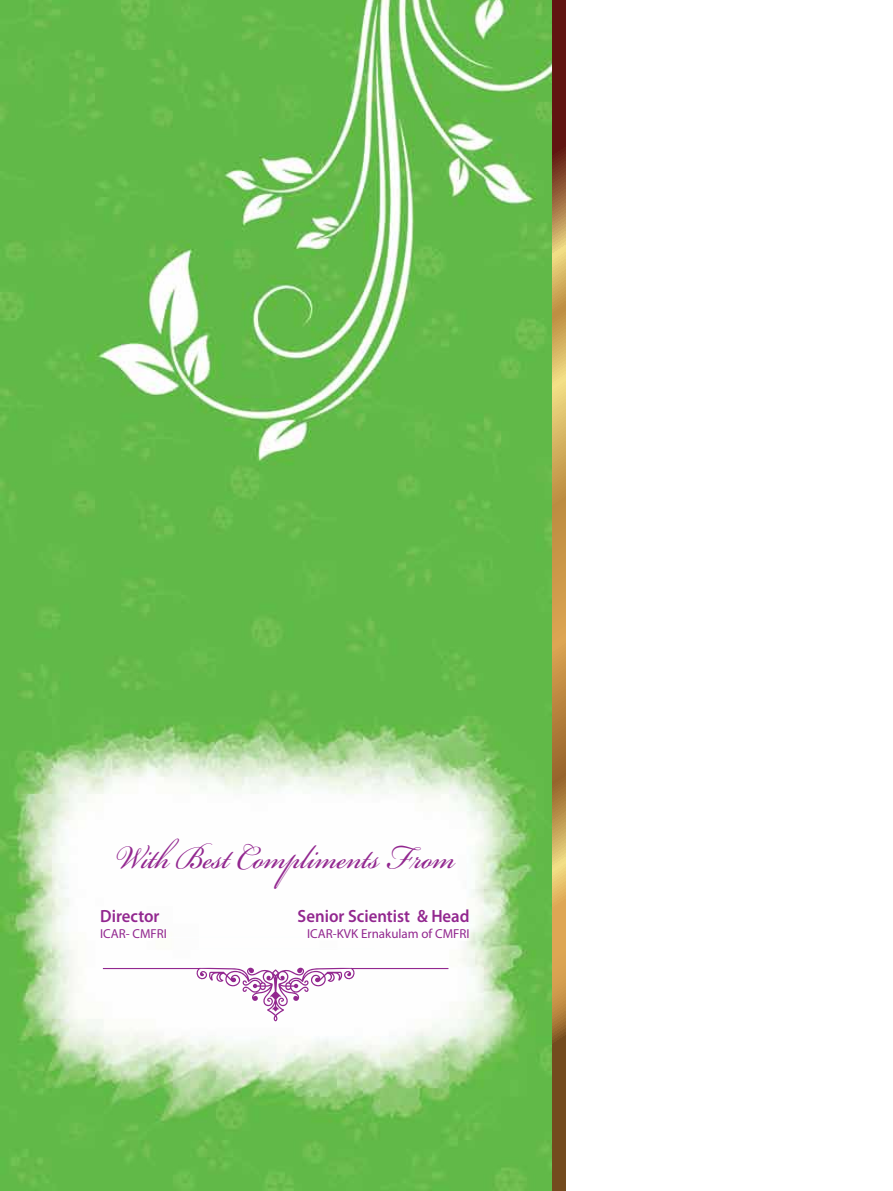
<style>
.page{position:relative;width:893px;height:1191px;background:#fff}
.page>*{position:absolute;margin:0;border:0;box-sizing:border-box;transform-origin:0 0}
.t1{font:51.75px "Bickham Script Std";color:#92278f;scale:.84 1}
.t2{font:600 17.7px "Myriad Pro";color:#92278f;scale:.95 1}
.t3{font:13.05px "Myriad Pro";color:#92278f}
</style>
<div class="page">
<img style="left:0;top:0;width:553px;height:1191px">
<svg style="left:553px;top:0;width:13px;height:1191px;background:#af7f42"></svg>
<hr style="left:146px;top:937px;width:277px;height:1px;background:#fcfeff">
<hr style="left:196px;top:948px;width:178px;height:1px;background:#fcfeff">
<svg style="left:196px;top:967px;width:159px;height:54px"></svg>
<hr style="left:351px;top:968px;width:97px;height:1px;background:#92278f">
<hr style="left:103px;top:968px;width:97px;height:1px;background:#92278f">
<h1 class="t1" style="left:114px;top:819px;width:407px">With Best Compliments From</h1>
<h2 class="t2" style="left:100px;top:905px;width:64px">Director</h2>
<p class="t3" style="left:100px;top:925px;width:68px">ICAR- CMFRI</p>
<h2 class="t2" style="left:298px;top:905px;width:183px">Senior Scientist &amp; Head</h2>
<p class="t3" style="left:307px;top:925px;width:164px">ICAR-KVK Ernakulam of CMFRI</p>
</div>
